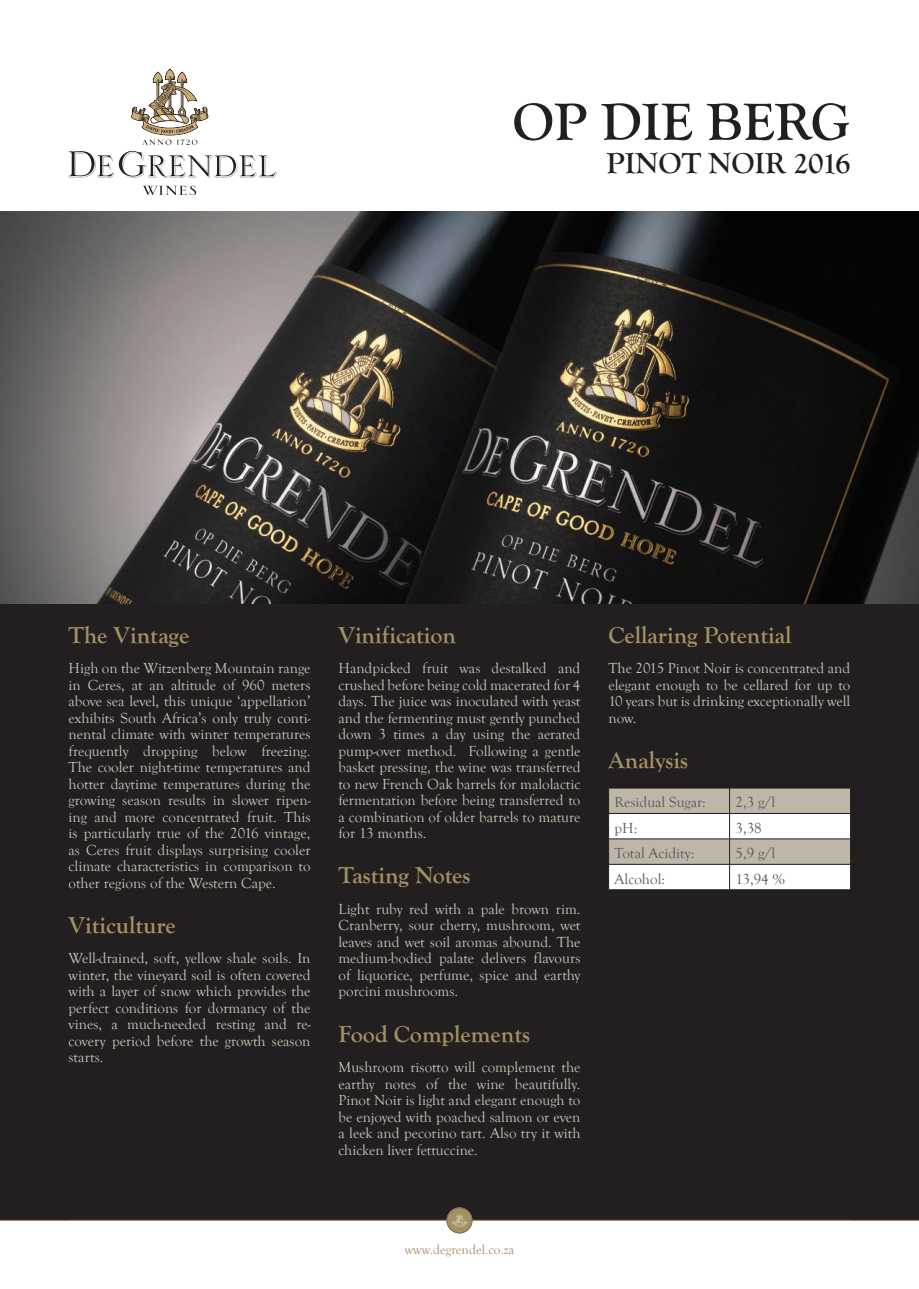
<style>
.page{position:relative;width:919px;height:1289px;background:#fff}
.page>*{position:absolute;margin:0;border:0;box-sizing:border-box;transform-origin:0 0}
.t1{font:700 54px "Goudy Old Style T";color:#231f20}
.t2{font:700 30px "Goudy Old Style T";color:#231f20}
.t3{font:700 24px "Goudy Old Style T";color:#a29161}
.t4{font:15px/16.5px "Goudy Old Style T";color:#cac4b6;text-align:justify}
.t5{font:15px "Goudy Old Style T";color:#57585a}
.t6{font:13.5px "Goudy Old Style T";color:#a29161}
</style>
<div class="page">
<div style="left:0;top:602px;width:918px;height:618px;background:#231f20"></div>
<svg style="left:69px;top:151px;width:208px;height:27px"></svg>
<svg style="left:142px;top:185px;width:54px;height:10px"></svg>
<svg style="left:131px;top:69px;width:77px;height:76px"></svg>
<svg style="left:608px;top:788px;width:243px;height:101px;background:#d5d1ca"></svg>
<img style="left:0;top:212px;width:918px;height:391px">
<hr style="left:0;top:1219px;width:918px;height:1px;background:#a29161">
<div style="left:447px;top:1207px;width:25px;height:25px;background:#a29161;border-radius:50%"></div>
<div style="left:446px;top:1207px;width:26px;height:26px;border:1px solid #767561;border-radius:50%"></div>
<svg style="left:452px;top:1214px;width:15px;height:13px"></svg>
<h1 class="t1" style="left:512px;top:92px;width:339px">OP DIE BERG</h1>
<h2 class="t2" style="left:606px;top:146px;width:245px">PINOT NOIR 2016</h2>
<h3 class="t3" style="left:69px;top:621px;width:122px">The Vintage</h3>
<p class="t4" style="left:69px;top:660px;width:243px">High on the Witzenberg Mountain range in Ceres, at an altitude of 960 meters above sea level, this unique ‘appellation’ exhibits South Africa’s only truly conti&shy;nental climate with winter temperatures frequently dropping below freezing.<br>The cooler night-time temperatures and hotter daytime temperatures during the growing season results in slower ripen&shy;ing and more concentrated fruit. This is particularly true of the 2016 vintage, as Ceres fruit displays surprising cooler climate characteristics in comparison to other regions of the Western Cape.</p>
<h3 class="t3" style="left:69px;top:911px;width:109px">Viticulture</h3>
<p class="t4" style="left:69px;top:950px;width:243px">Well-drained, soft, yellow shale soils. In winter, the vineyard soil is often covered with a layer of snow which provides the perfect conditions for dormancy of the vines, a much-needed resting and re&shy;covery period before the growth season starts.</p>
<h3 class="t3" style="left:338px;top:621px;width:119px">Vinification</h3>
<p class="t4" style="left:338px;top:660px;width:243px">Handpicked fruit was destalked and crushed before being cold macerated for 4 days. The juice was inoculated with yeast and the fermenting must gently punched down 3 times a day using the aerated pump-over method. Following a gentle basket pressing, the wine was transferred to new French Oak barrels for malolactic fermentation before being transferred to a combination of older barrels to mature for 13 months.</p>
<h3 class="t3" style="left:338px;top:862px;width:133px">Tasting Notes</h3>
<p class="t4" style="left:338px;top:901px;width:243px">Light ruby red with a pale brown rim.<br>Cranberry, sour cherry, mushroom, wet leaves and wet soil aromas abound. The medium-bodied palate delivers flavours of liquorice, perfume, spice and earthy porcini mushrooms.</p>
<h3 class="t3" style="left:338px;top:1020px;width:193px">Food Complements</h3>
<p class="t4" style="left:338px;top:1059px;width:243px">Mushroom risotto will complement the earthy notes of the wine beautifully.<br>Pinot Noir is light and elegant enough to be enjoyed with poached salmon or even a leek and pecorino tart. Also try it with chicken liver fettuccine.</p>
<h3 class="t3" style="left:608px;top:621px;width:184px">Cellaring Potential</h3>
<p class="t4" style="left:608px;top:660px;width:243px">The 2015 Pinot Noir is concentrated and elegant enough to be cellared for up to 10 years but is drinking exceptionally well now.</p>
<h3 class="t3" style="left:608px;top:746px;width:81px">Analysis</h3>
<p class="t5" style="left:614px;top:794px;width:93px">Residual Sugar:</p>
<p class="t5" style="left:735px;top:794px;width:41px">2,3 g/l</p>
<p class="t5" style="left:614px;top:819px;width:24px">pH:</p>
<p class="t5" style="left:735px;top:819px;width:28px">3,38</p>
<p class="t5" style="left:614px;top:845px;width:81px">Total Acidity:</p>
<p class="t5" style="left:735px;top:845px;width:41px">5,9 g/l</p>
<p class="t5" style="left:614px;top:870px;width:52px">Alcohol:</p>
<p class="t5" style="left:735px;top:870px;width:51px">13,94 %</p>
<p class="t6" style="left:404px;top:1242px;width:111px">www.degrendel.co.za</p>
</div>
